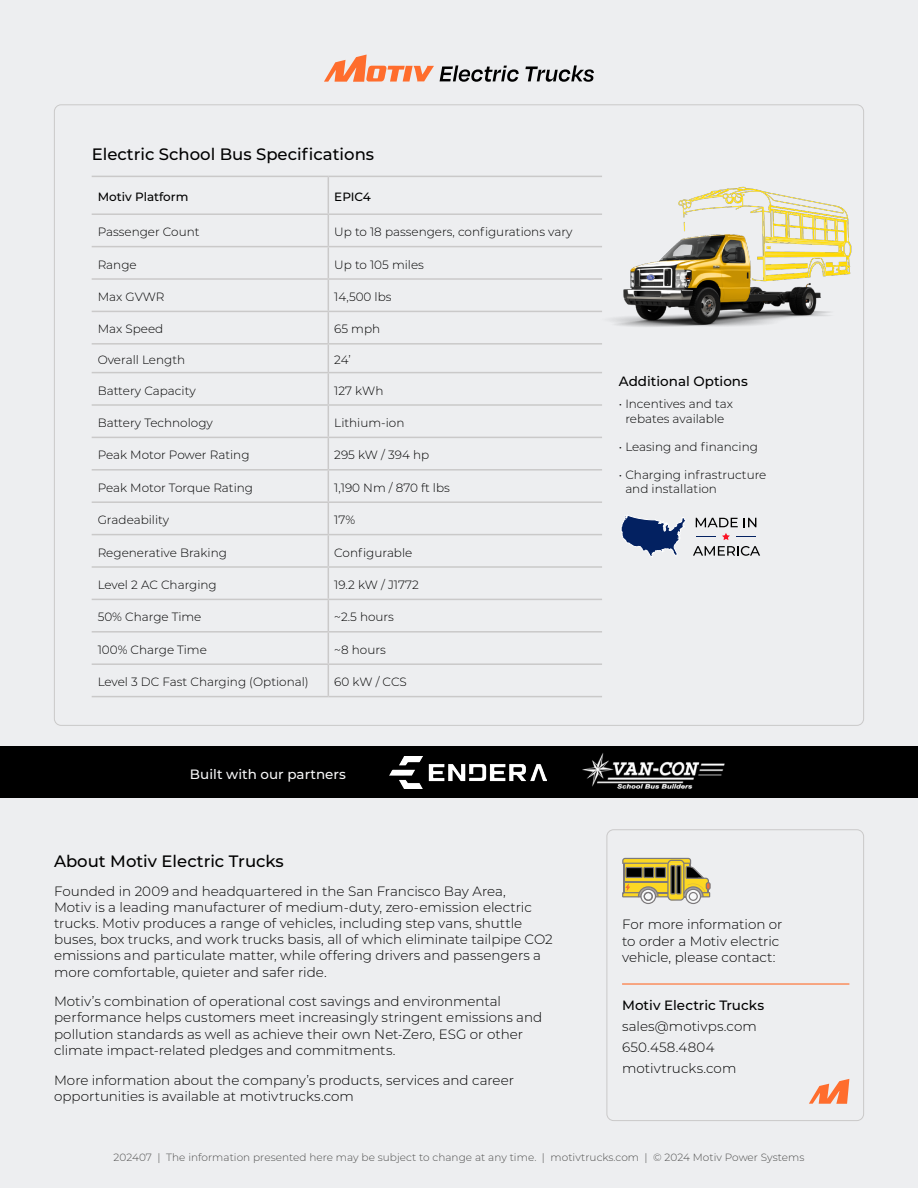
<style>
.page{position:relative;width:918px;height:1188px;background:#edeef0}
.page>*{position:absolute;margin:0;border:0;box-sizing:border-box;transform-origin:0 0}
.t1{font:500 16.5px "Montserrat";color:#000}
.t2{font:300 13.5px/16.2px "Montserrat";color:#000}
.t3{font:500 13.5px "Montserrat";color:#000}
.t4{font:500 13.5px "Montserrat";color:#f7f7f8}
.t5{font:300 12px/14.4px "Montserrat";color:#000;text-align:center}
.t6{font:500 12px "Montserrat";color:#000}
.t7{font:300 10.5px "Montserrat";letter-spacing:.005em;color:#50504f}
</style>
<div class="page">
<hr style="left:92px;top:176px;width:236px;height:1px;background:#cac9c9">
<hr style="left:328px;top:176px;width:274px;height:1px;background:#cac9c9">
<hr style="left:328px;top:177px;width:1px;height:36px;background:#cac9c9">
<hr style="left:92px;top:213px;width:236px;height:2px;background:#cac9c9">
<hr style="left:328px;top:213px;width:274px;height:2px;background:#cac9c9">
<hr style="left:328px;top:215px;width:1px;height:31px;background:#cac9c9">
<hr style="left:92px;top:246px;width:236px;height:1px;background:#cac9c9">
<hr style="left:328px;top:246px;width:274px;height:1px;background:#cac9c9">
<hr style="left:328px;top:247px;width:1px;height:31px;background:#cac9c9">
<hr style="left:92px;top:278px;width:236px;height:2px;background:#cac9c9">
<hr style="left:328px;top:278px;width:274px;height:2px;background:#cac9c9">
<hr style="left:328px;top:280px;width:1px;height:31px;background:#cac9c9">
<hr style="left:92px;top:311px;width:236px;height:1px;background:#cac9c9">
<hr style="left:328px;top:311px;width:274px;height:1px;background:#cac9c9">
<hr style="left:328px;top:312px;width:1px;height:31px;background:#cac9c9">
<hr style="left:92px;top:343px;width:236px;height:2px;background:#cac9c9">
<hr style="left:328px;top:343px;width:274px;height:2px;background:#cac9c9">
<svg style="left:328px;top:345px;width:1px;height:27px"></svg>
<hr style="left:92px;top:372px;width:236px;height:1px;background:#cac9c9">
<hr style="left:328px;top:372px;width:274px;height:1px;background:#cac9c9">
<hr style="left:328px;top:373px;width:1px;height:31px;background:#cac9c9">
<hr style="left:92px;top:404px;width:236px;height:2px;background:#cac9c9">
<hr style="left:328px;top:404px;width:274px;height:2px;background:#cac9c9">
<hr style="left:328px;top:406px;width:1px;height:31px;background:#cac9c9">
<hr style="left:92px;top:437px;width:236px;height:1px;background:#cac9c9">
<hr style="left:328px;top:437px;width:274px;height:1px;background:#cac9c9">
<hr style="left:328px;top:438px;width:1px;height:31px;background:#cac9c9">
<hr style="left:92px;top:469px;width:236px;height:2px;background:#cac9c9">
<hr style="left:328px;top:469px;width:274px;height:2px;background:#cac9c9">
<hr style="left:328px;top:471px;width:1px;height:30px;background:#cac9c9">
<hr style="left:92px;top:501px;width:236px;height:2px;background:#cac9c9">
<hr style="left:328px;top:501px;width:274px;height:2px;background:#cac9c9">
<hr style="left:328px;top:503px;width:1px;height:31px;background:#cac9c9">
<hr style="left:92px;top:534px;width:236px;height:1px;background:#cac9c9">
<hr style="left:328px;top:534px;width:274px;height:1px;background:#cac9c9">
<hr style="left:328px;top:535px;width:1px;height:31px;background:#cac9c9">
<hr style="left:92px;top:566px;width:236px;height:2px;background:#cac9c9">
<hr style="left:328px;top:566px;width:274px;height:2px;background:#cac9c9">
<hr style="left:328px;top:568px;width:1px;height:31px;background:#cac9c9">
<hr style="left:92px;top:599px;width:236px;height:1px;background:#cac9c9">
<hr style="left:328px;top:599px;width:274px;height:1px;background:#cac9c9">
<hr style="left:328px;top:600px;width:1px;height:31px;background:#cac9c9">
<hr style="left:92px;top:631px;width:236px;height:2px;background:#cac9c9">
<hr style="left:328px;top:631px;width:274px;height:2px;background:#cac9c9">
<hr style="left:328px;top:633px;width:1px;height:30px;background:#cac9c9">
<hr style="left:92px;top:663px;width:236px;height:2px;background:#cac9c9">
<hr style="left:328px;top:663px;width:274px;height:2px;background:#cac9c9">
<hr style="left:328px;top:665px;width:1px;height:31px;background:#cac9c9">
<hr style="left:92px;top:696px;width:236px;height:1px;background:#cac9c9">
<hr style="left:328px;top:696px;width:274px;height:1px;background:#cac9c9">
<div style="left:0;top:746px;width:918px;height:52px;background:#000"></div>
<svg style="left:324px;top:55px;width:110px;height:27px;background:#f4b59b"></svg>
<svg style="left:440px;top:65px;width:79px;height:17px"></svg>
<svg style="left:525px;top:65px;width:69px;height:17px"></svg>
<img style="left:582px;top:753px;width:143px;height:36px">
<img style="left:390px;top:756px;width:157px;height:33px">
<div style="left:607px;top:829px;width:257px;height:292px;border:1px solid #cac9c9;border-radius:7px"></div>
<hr style="left:622px;top:983px;width:227px;height:2px;background:#ff6d2d">
<svg style="left:809px;top:1079px;width:40px;height:25px"></svg>
<svg style="left:622px;top:858px;width:89px;height:46px;background:#b1a469"></svg>
<img style="left:596px;top:149px;width:308px;height:229px">
<svg style="left:620px;top:514px;width:66px;height:44px;background:#7988a9"></svg>
<svg style="left:693px;top:546px;width:67px;height:10px"></svg>
<svg style="left:696px;top:518px;width:42px;height:9px"></svg>
<svg style="left:744px;top:518px;width:12px;height:9px"></svg>
<svg style="left:722px;top:533px;width:8px;height:7px"></svg>
<svg style="left:696px;top:536px;width:20px;height:1px"></svg>
<svg style="left:736px;top:536px;width:20px;height:1px"></svg>
<p class="t1" style="left:92px;top:143px;width:284px">Electric School Bus Specifications</p>
<p class="t6" style="left:98px;top:188px;width:92px">Motiv Platform</p>
<p class="t6" style="left:334px;top:188px;width:38px">EPIC4</p>
<p class="t5" style="left:98px;top:224px;width:103px">Passenger Count</p>
<p class="t5" style="left:334px;top:224px;width:240px">Up to 18 passengers, configurations vary</p>
<p class="t5" style="left:98px;top:257px;width:41px">Range</p>
<p class="t5" style="left:334px;top:257px;width:91px">Up to 105 miles</p>
<p class="t5" style="left:98px;top:289px;width:68px">Max GVWR</p>
<p class="t5" style="left:334px;top:289px;width:59px">14,500 lbs</p>
<p class="t5" style="left:98px;top:322px;width:67px">Max Speed</p>
<p class="t5" style="left:334px;top:322px;width:47px">65 mph</p>
<p class="t5" style="left:98px;top:352px;width:89px">Overall Length</p>
<p class="t5" style="left:334px;top:352px;width:18px">24’</p>
<p class="t5" style="left:98px;top:383px;width:100px">Battery Capacity</p>
<p class="t5" style="left:334px;top:383px;width:51px">127 kWh</p>
<p class="t5" style="left:98px;top:415px;width:117px">Battery Technology</p>
<p class="t5" style="left:334px;top:415px;width:72px">Lithium-ion</p>
<p class="t5" style="left:98px;top:448px;width:153px">Peak Motor Power Rating</p>
<p class="t5" style="left:334px;top:448px;width:96px">295 kW / 394 hp</p>
<p class="t5" style="left:98px;top:480px;width:157px">Peak Motor Torque Rating</p>
<p class="t5" style="left:334px;top:480px;width:117px">1,190 Nm / 870 ft lbs</p>
<p class="t5" style="left:98px;top:512px;width:73px">Gradeability</p>
<p class="t5" style="left:334px;top:512px;width:23px">17%</p>
<p class="t5" style="left:98px;top:545px;width:131px">Regenerative Braking</p>
<p class="t5" style="left:334px;top:545px;width:80px">Configurable</p>
<p class="t5" style="left:98px;top:577px;width:121px">Level 2 AC Charging</p>
<p class="t5" style="left:334px;top:577px;width:86px">19.2 kW / J1772</p>
<p class="t5" style="left:98px;top:610px;width:105px">50% Charge Time</p>
<p class="t5" style="left:334px;top:610px;width:61px">~2.5 hours</p>
<p class="t5" style="left:98px;top:642px;width:111px">100% Charge Time</p>
<p class="t5" style="left:334px;top:642px;width:53px">~8 hours</p>
<p class="t5" style="left:98px;top:674px;width:213px">Level 3 DC Fast Charging (Optional)</p>
<p class="t5" style="left:334px;top:674px;width:74px">60 kW / CCS</p>
<p class="t4" style="left:190px;top:765px;width:157px">Built with our partners</p>
<p class="t1" style="left:54px;top:850px;width:231px">About Motiv Electric Trucks</p>
<p class="t2" style="left:54px;top:882px;width:500px">Founded in 2009 and headquartered in the San Francisco Bay Area,<br>Motiv is a leading manufacturer of medium-duty, zero-emission electric trucks. Motiv produces a range of vehicles, including step vans, shuttle buses, box trucks, and work trucks basis, all of which eliminate tailpipe CO2 emissions and particulate matter, while offering drivers and passengers a more comfortable, quieter and safer ride.</p>
<p class="t2" style="left:54px;top:993px;width:490px">Motiv’s combination of operational cost savings and environmental performance helps customers meet increasingly stringent emissions and pollution standards as well as achieve their own Net-Zero, ESG or other climate impact-related pledges and commitments.</p>
<p class="t2" style="left:54px;top:1071px;width:462px">More information about the company’s products, services and career opportunities is available at motivtrucks.com</p>
<p class="t3" style="left:619px;top:371px;width:131px">Additional Options</p>
<p class="t5" style="left:619px;top:397px;width:116px">• Incentives and tax rebates available</p>
<p class="t5" style="left:619px;top:439px;width:141px">• Leasing and financing</p>
<p class="t5" style="left:625px;top:467px;width:143px;text-align:left;text-indent:-6px">• Charging infrastructure and installation</p>
<p class="t2" style="left:622px;top:916px;width:162px">For more information or to order a Motiv electric vehicle, please contact:</p>
<p class="t3" style="left:622px;top:996px;width:144px">Motiv Electric Trucks</p>
<p class="t2" style="left:622px;top:1015px;width:136px;line-height:21px">sales@motivps.com<br>650.458.4804 motivtrucks.com</p>
<p class="t7" style="left:114px;top:1150px;width:692px">202407 | The information presented here may be subject to change at any time. | motivtrucks.com | © 2024 Motiv Power Systems</p>
</div>
